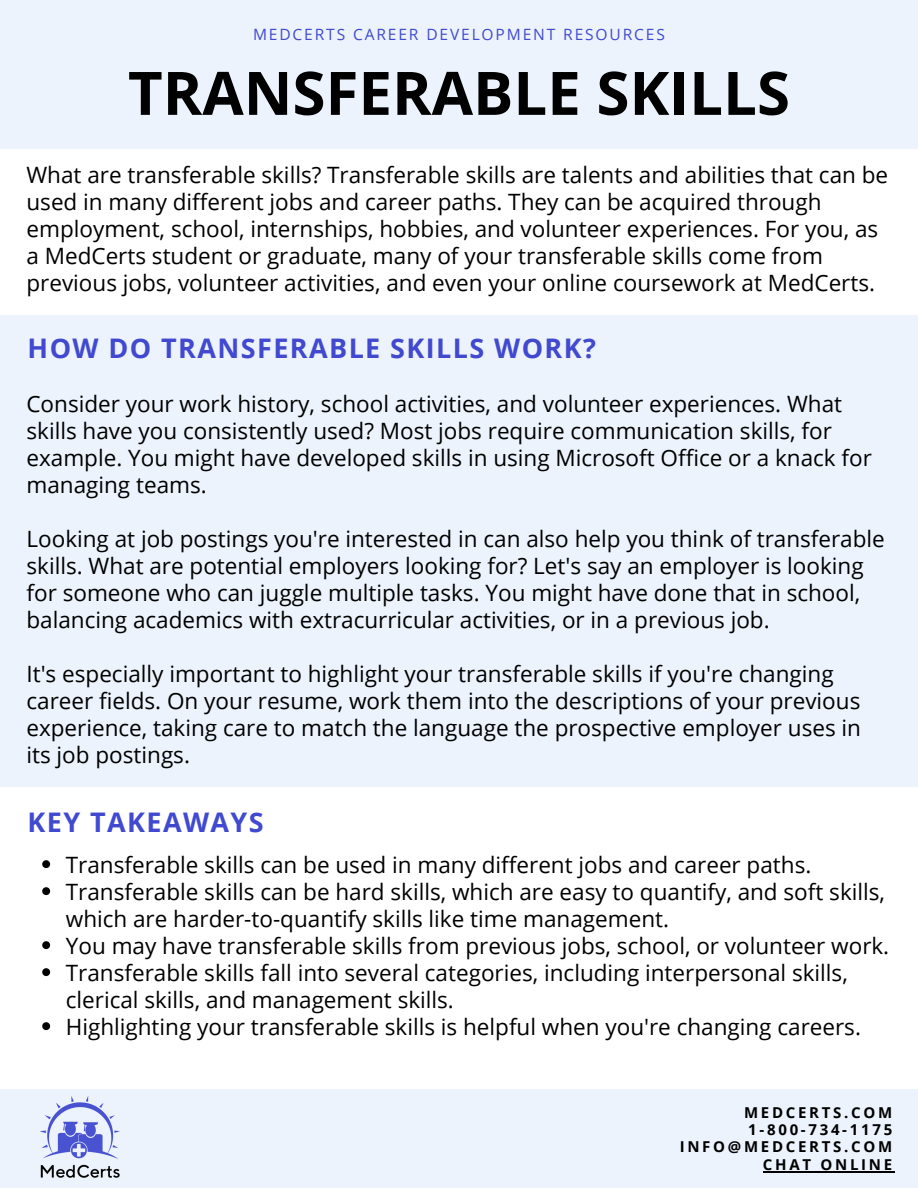
<style>
.page{position:relative;width:918px;height:1188px;background:#fff}
.page>*{position:absolute;margin:0;border:0;box-sizing:border-box;transform-origin:0 0}
.t1{font:700 60px "Open Sans";color:#000}
.t2{font:700 27px "Open Sans";letter-spacing:.055em;color:#4049cf}
.t3{font:22.5px/27px "Open Sans";color:#000}
.t4{font:15.6px "Open Sans";letter-spacing:.12em;color:#4049cf}
.t5{font:700 15px "Open Sans";letter-spacing:.18em;color:#000}
</style>
<div class="page">
<div style="left:0;top:0;width:918px;height:149px;background:#ecf3fc"></div>
<div style="left:0;top:1089px;width:918px;height:99px;background:#ecf3fc"></div>
<img style="left:40px;top:1096px;width:80px;height:82px">
<div style="left:0;top:315px;width:918px;height:471px;background:#ecf3fc"></div>
<hr style="left:763px;top:1171px;width:132px;height:1px;background:#000">
<svg style="left:42px;top:860px;width:8px;height:8px"></svg>
<svg style="left:42px;top:887px;width:8px;height:8px"></svg>
<svg style="left:42px;top:941px;width:8px;height:8px"></svg>
<svg style="left:42px;top:968px;width:8px;height:8px"></svg>
<svg style="left:42px;top:1022px;width:8px;height:8px"></svg>
<p class="t4" style="left:253px;top:23px;width:413px">MEDCERTS CAREER DEVELOPMENT RESOURCES</p>
<p class="t1" style="left:128px;top:51px;width:663px">TRANSFERABLE SKILLS</p>
<p class="t3" style="left:26px;top:161px;width:863px">What are transferable skills? Transferable skills are talents and abilities that can be used in many different jobs and career paths. They can be acquired through employment, school, internships, hobbies, and volunteer experiences. For you, as a MedCerts student or graduate, many of your transferable skills come from previous jobs, volunteer activities, and even your online coursework at MedCerts.</p>
<p class="t2" style="left:28px;top:329px;width:570px">HOW DO TRANSFERABLE SKILLS WORK?</p>
<p class="t3" style="left:26px;top:390px;width:847px">Consider your work history, school activities, and volunteer experiences. What skills have you consistently used? Most jobs require communication skills, for example. You might have developed skills in using Microsoft Office or a knack for managing teams.</p>
<p class="t3" style="left:26px;top:525px;width:860px">Looking at job postings you're interested in can also help you think of transferable skills. What are potential employers looking for? Let's say an employer is looking for someone who can juggle multiple tasks. You might have done that in school, balancing academics with extracurricular activities, or in a previous job.</p>
<p class="t3" style="left:26px;top:660px;width:836px">It's especially important to highlight your transferable skills if you're changing career fields. On your resume, work them into the descriptions of your previous experience, taking care to match the language the prospective employer uses in its job postings.</p>
<p class="t2" style="left:28px;top:804px;width:238px">KEY TAKEAWAYS</p>
<p class="t3" style="left:66px;top:850px;width:747px">Transferable skills can be used in many different jobs and career paths.</p>
<p class="t3" style="left:66px;top:877px;width:821px">Transferable skills can be hard skills, which are easy to quantify, and soft skills, which are harder-to-quantify skills like time management.</p>
<p class="t3" style="left:66px;top:931px;width:825px">You may have transferable skills from previous jobs, school, or volunteer work.</p>
<p class="t3" style="left:66px;top:958px;width:783px">Transferable skills fall into several categories, including interpersonal skills, clerical skills, and management skills.</p>
<p class="t3" style="left:66px;top:1012px;width:797px">Highlighting your transferable skills is helpful when you're changing careers.</p>
<p class="t5" style="left:744px;top:1102px;width:150px">MEDCERTS.COM</p>
<p class="t5" style="left:748px;top:1119px;width:145px">1-800-734-1175</p>
<p class="t5" style="left:680px;top:1136px;width:214px">INFO@MEDCERTS.COM</p>
<p class="t5" style="left:763px;top:1154px;width:131px">CHAT ONLINE</p>
</div>
